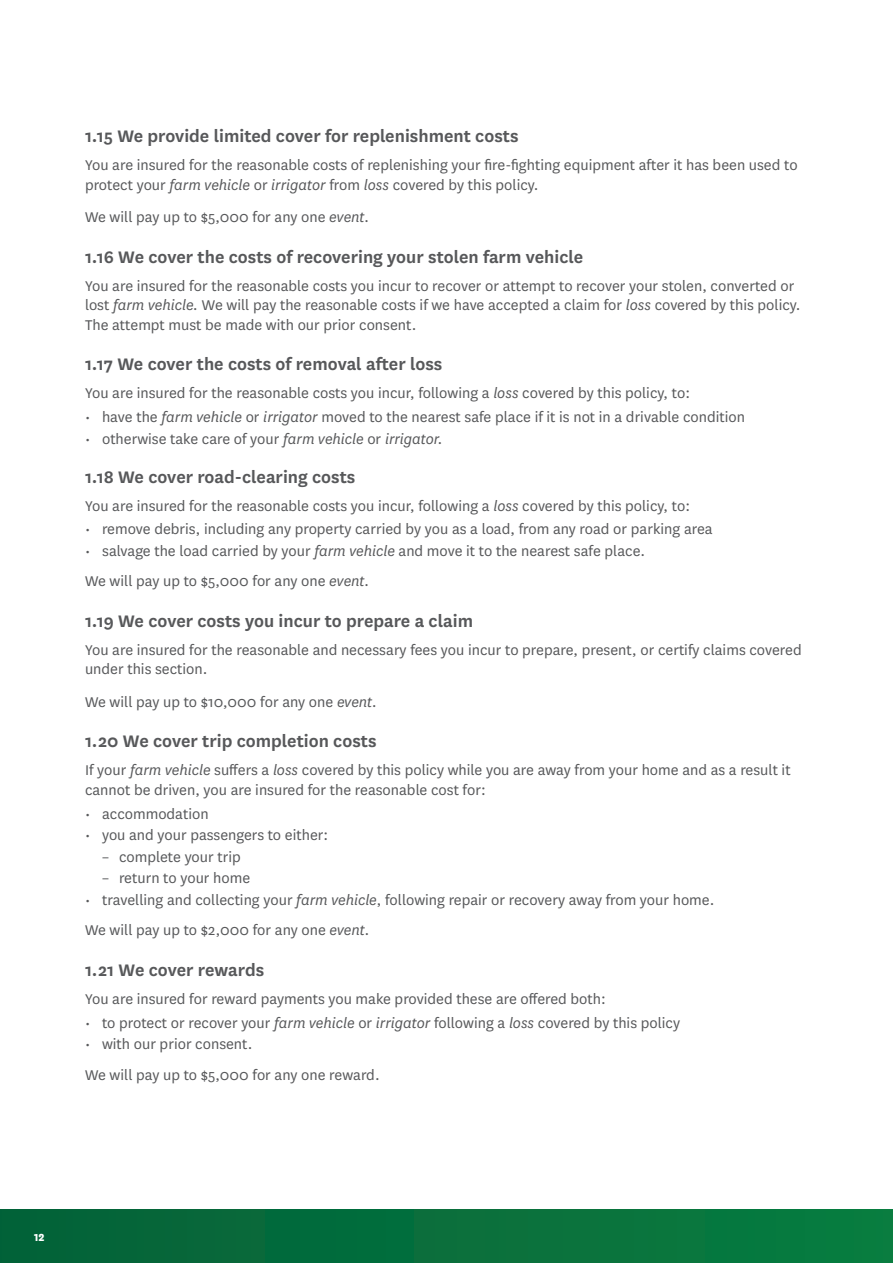
<style>
.page{position:relative;width:893px;height:1263px;background:#fff}
.page>*{position:absolute;margin:0;border:0;box-sizing:border-box;transform-origin:0 0}
.Sections_Header_-_Lv{font:600 19.5px "National";color:#57585a}
.Main_Body_Text_Grey{font:16.5px/19.5px "National";color:#57585a}
.t1{font:800 12px "National";color:#fff}
.s1{font-style:italic}
</style>
<div class="page">
<div style="left:0;top:1209px;width:893px;height:54px;background:linear-gradient(to right,#046138,#097d40)"></div>
<p class="Sections_Header_-_Lv" style="left:85px;top:123px;width:435px">1.15 We provide limited cover for replenishment costs</p>
<p class="Main_Body_Text_Grey" style="left:85px;top:155px;width:714px">You are insured for the reasonable costs of replenishing your fire-fighting equipment after it has been used to protect your <span class="s1">farm vehicle</span> or <span class="s1">irrigator</span> from <span class="s1">loss</span> covered by this policy.</p>
<p class="Main_Body_Text_Grey" style="left:85px;top:206px;width:286px">We will pay up to $5,000 for any one <span class="s1">event.</span></p>
<p class="Sections_Header_-_Lv" style="left:85px;top:243px;width:500px">1.16 We cover the costs of recovering your stolen farm vehicle</p>
<p class="Main_Body_Text_Grey" style="left:85px;top:275px;width:717px">You are insured for the reasonable costs you incur to recover or attempt to recover your stolen, converted or lost <span class="s1">farm vehicle.</span> We will pay the reasonable costs if we have accepted a claim for <span class="s1">loss</span> covered by this policy.<br>The attempt must be made with our prior consent.</p>
<p class="Sections_Header_-_Lv" style="left:85px;top:351px;width:359px">1.17 We cover the costs of removal after loss</p>
<p class="Main_Body_Text_Grey" style="left:85px;top:383px;width:606px">You are insured for the reasonable costs you incur, following a <span class="s1">loss</span> covered by this policy, to:</p>
<p class="Main_Body_Text_Grey" style="left:85px;top:407px;width:661px">• have the <span class="s1">farm vehicle</span> or <span class="s1">irrigator</span> moved to the nearest safe place if it is not in a drivable condition</p>
<p class="Main_Body_Text_Grey" style="left:85px;top:428px;width:359px">• otherwise take care of your <span class="s1">farm vehicle</span> or <span class="s1">irrigator.</span></p>
<p class="Sections_Header_-_Lv" style="left:85px;top:463px;width:272px">1.18 We cover road-clearing costs</p>
<p class="Main_Body_Text_Grey" style="left:85px;top:495px;width:606px">You are insured for the reasonable costs you incur, following a <span class="s1">loss</span> covered by this policy, to:</p>
<p class="Main_Body_Text_Grey" style="left:85px;top:519px;width:629px">• remove debris, including any property carried by you as a load, from any road or parking area</p>
<p class="Main_Body_Text_Grey" style="left:85px;top:540px;width:562px">• salvage the load carried by your <span class="s1">farm vehicle</span> and move it to the nearest safe place.</p>
<p class="Main_Body_Text_Grey" style="left:85px;top:570px;width:286px">We will pay up to $5,000 for any one <span class="s1">event.</span></p>
<p class="Sections_Header_-_Lv" style="left:85px;top:607px;width:390px">1.19 We cover costs you incur to prepare a claim</p>
<p class="Main_Body_Text_Grey" style="left:85px;top:639px;width:718px">You are insured for the reasonable and necessary fees you incur to prepare, present, or certify claims covered under this section.</p>
<p class="Main_Body_Text_Grey" style="left:85px;top:691px;width:294px">We will pay up to $10,000 for any one <span class="s1">event.</span></p>
<p class="Sections_Header_-_Lv" style="left:85px;top:728px;width:293px">1.20 We cover trip completion costs</p>
<p class="Main_Body_Text_Grey" style="left:85px;top:760px;width:707px">If your <span class="s1">farm vehicle</span> suffers a <span class="s1">loss</span> covered by this policy while you are away from your home and as a result it cannot be driven, you are insured for the reasonable cost for:</p>
<p class="Main_Body_Text_Grey" style="left:85px;top:803px;width:125px">• accommodation</p>
<p class="Main_Body_Text_Grey" style="left:85px;top:825px;width:245px">• you and your passengers to either:</p>
<p class="Main_Body_Text_Grey" style="left:102px;top:846px;width:141px">– complete your trip</p>
<p class="Main_Body_Text_Grey" style="left:102px;top:868px;width:150px">– return to your home</p>
<p class="Main_Body_Text_Grey" style="left:85px;top:889px;width:631px">• travelling and collecting your <span class="s1">farm vehicle</span>, following repair or recovery away from your home.</p>
<p class="Main_Body_Text_Grey" style="left:85px;top:920px;width:286px">We will pay up to $2,000 for any one <span class="s1">event.</span></p>
<p class="Sections_Header_-_Lv" style="left:85px;top:956px;width:181px">1.21 We cover rewards</p>
<p class="Main_Body_Text_Grey" style="left:85px;top:988px;width:522px">You are insured for reward payments you make provided these are offered both:</p>
<p class="Main_Body_Text_Grey" style="left:85px;top:1012px;width:597px">• to protect or recover your <span class="s1">farm vehicle</span> or <span class="s1">irrigator</span> following a <span class="s1">loss</span> covered by this policy</p>
<p class="Main_Body_Text_Grey" style="left:85px;top:1034px;width:169px">• with our prior consent.</p>
<p class="Main_Body_Text_Grey" style="left:85px;top:1064px;width:296px">We will pay up to $5,000 for any one reward.</p>
<p class="t1" style="left:34px;top:1229px;width:12px">12</p>
</div>
